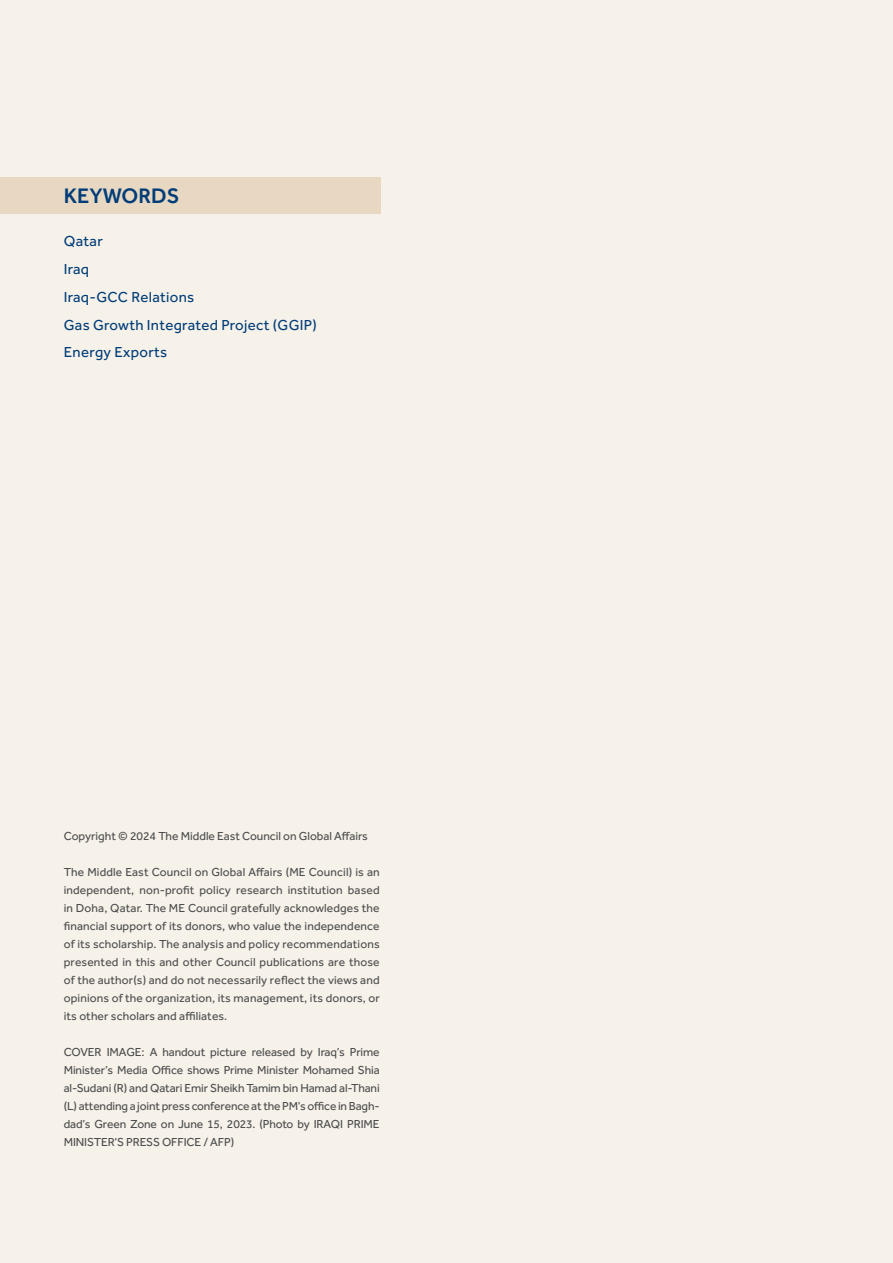
<style>
.page{position:relative;width:893px;height:1263px;background:#f6f1e9}
.page>*{position:absolute;margin:0;border:0;box-sizing:border-box;transform-origin:0 0}
.t1{font:500 21.6px "Effra";color:#003d78}
.t2{font:15px "Effra";letter-spacing:.02em;color:#003d78}
.t3{font:12px/18px "Effra";color:#4b4c4d;text-align:justify}
</style>
<div class="page">
<div style="left:0;top:178px;width:381px;height:36px;background:#e8d8c2"></div>
<p class="t1" style="left:64px;top:183px;width:117px">KEYWORDS</p>
<p class="t2" style="left:64px;top:233px;width:41px">Qatar</p>
<p class="t2" style="left:64px;top:260px;width:27px">Iraq</p>
<p class="t2" style="left:64px;top:288px;width:132px">Iraq-GCC Relations</p>
<p class="t2" style="left:64px;top:316px;width:255px">Gas Growth Integrated Project (GGIP)</p>
<p class="t2" style="left:64px;top:344px;width:105px">Energy Exports</p>
<p class="t3" style="left:64px;top:827px;width:305px">Copyright © 2024 The Middle East Council on Global Affairs</p>
<p class="t3" style="left:64px;top:863px;width:317px">The Middle East Council on Global Affairs (ME Council) is an independent, non-profit policy research institution based in Doha, Qatar. The ME Council gratefully acknowledges the financial support of its donors, who value the independence of its scholarship. The analysis and policy recommendations presented in this and other Council publications are those of the author(s) and do not necessarily reflect the views and opinions of the organization, its management, its donors, or its other scholars and affiliates.</p>
<p class="t3" style="left:64px;top:1043px;width:317px">COVER IMAGE: A handout picture released by Iraq’s Prime Minister’s Media Office shows Prime Minister Mohamed Shia al-Sudani (R) and Qatari Emir Sheikh Tamim bin Hamad al-Thani (L) attending a joint press conference at the PM’s office in Bagh&shy;dad’s Green Zone on June 15, 2023. (Photo by IRAQI PRIME MINISTER’S PRESS OFFICE / AFP)</p>
</div>
